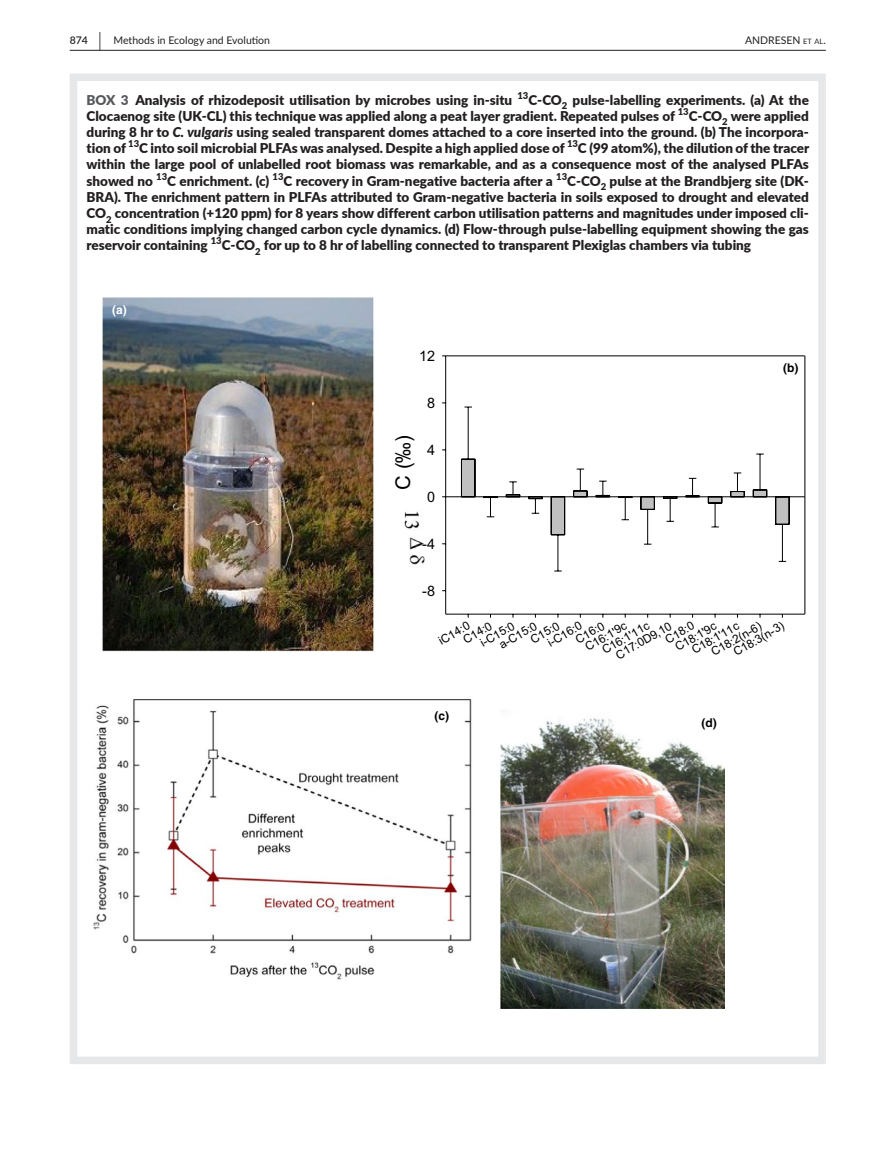
<style>
.page{position:relative;width:893px;height:1174px;background:#fff}
.page>*{position:absolute;margin:0;border:0;box-sizing:border-box;transform-origin:0 0}
.t1{font:20.4px "Arial";color:#000}
.t2{font:14.4px "Arial";color:#000}
.t3{font:900 13.5px/16.2px "Lato";color:#231f20;text-align:justify}
.t4{font:700 12px "Helvetica";color:#000}
.t5{font:700 12px "Helvetica";color:#fff}
.t6{font:11.85px "Arial";color:#000}
.t7{font:10.5px "Lato";color:#231f20}
.t8{font:10.5px "Lato";color:#231f20}
.t9{font:600 10.5px "Lato";color:#231f20}
.t10{font:900 9.45px "Lato";color:#231f20}
.s1{font-size:19.5px}
.s2{font-size:7.35px}
.s3{color:#57585a}
.s4{font-style:italic}
</style>
<div class="page">
<hr style="left:70px;top:50px;width:756px;height:1px;background:#231f20">
<img style="left:94px;top:298px;width:631px;height:710px">
<hr style="left:446px;top:614px;width:359px;height:1px;background:#000">
<hr style="left:446px;top:355px;width:359px;height:1px;background:#000">
<hr style="left:445px;top:356px;width:1px;height:258px;background:#000">
<svg style="left:461px;top:355px;width:344px;height:260px"></svg>
<svg style="left:442px;top:449px;width:363px;height:123px"></svg>
<div style="left:70px;top:73px;width:756px;height:991px;border:8px solid #e6e7e9"></div>
<p class="t9" style="left:70px;top:33px;width:33px">874 <span class="s1">|</span></p>
<p class="t7" style="left:114px;top:33px;width:158px">Methods in Ecology and Evolu on</p>
<p class="t8" style="left:745px;top:33px;width:82px">ANDRESEN <span class="s2">et al</span>.</p>
<p class="t3" style="left:87px;top:91px;width:724px"><span class="s3">BOX 3</span> Analysis of rhizodeposit utilisation by microbes using in-situ <sup>13</sup>C-CO<sub>2</sub> pulse-labelling experiments. (a) At the Clocaenog site (UK-CL) this technique was applied along a peat layer gradient. Repeated pulses of <sup>13</sup>C-CO<sub>2</sub> were applied during 8 hr to <span class="s4">C. vulgaris</span> using sealed transparent domes attached to a core inserted into the ground. (b) The incorpora&shy;tion of <sup>13</sup>C into soil microbial PLFAs was analysed. Despite a high applied dose of</p>
<p class="t10" style="left:567px;top:137px;width:12px">13</p>
<p class="t3" style="left:87px;top:140px;width:724px;text-indent:491px">C (99 atom%), the dilution of the tracer within the large pool of unlabelled root biomass was remarkable, and as a consequence most of the analysed PLFAs showed no <sup>13</sup>C enrichment. (c) <sup>13</sup>C recovery in Gram-negative bacteria after a <sup>13</sup>C-CO<sub>2</sub> pulse at the Brandbjerg site (DK-BRA). The enrichment pattern in PLFAs attributed to Gram-negative bacteria in soils exposed to drought and elevated CO<sub>2</sub> concentration (+120 ppm) for 8 years show different carbon utilisation patterns and magnitudes under imposed cli&shy;matic conditions implying changed carbon cycle dynamics. (d) Flow-through pulse-labelling equipment showing the gas reservoir containing <sup>13</sup>C-CO<sub>2</sub> for up to 8 hr of labelling connected to transparent Plexiglas chambers via tubing</p>
<p class="t5" style="left:112px;top:302px;width:16px">(a)</p>
<p class="t2" style="left:419px;top:346px;width:17px">12</p>
<h1 class="t1" style="left:390px;top:490px;width:56px;rotate:-90deg">C (‰)</h1>
<p class="t2" style="left:427px;top:393px;width:10px">8</p>
<p class="t2" style="left:427px;top:440px;width:10px">4</p>
<p class="t2" style="left:427px;top:487px;width:10px">0</p>
<p class="t2" style="left:422px;top:534px;width:14px">-4</p>
<p class="t2" style="left:422px;top:581px;width:14px">-8</p>
<p class="t4" style="left:783px;top:360px;width:17px">(b)</p>
<p class="t6" style="left:731px;top:646px;width:58px;rotate:-30deg">C18:3(n-3)</p>
<p class="t6" style="left:662px;top:633px;width:33px;rotate:-30deg">C18:0</p>
<p class="t6" style="left:544px;top:637px;width:39px;rotate:-30deg">i-C16:0</p>
<p class="t6" style="left:436px;top:635px;width:36px;rotate:-30deg">iC14:0</p>
<p class="t6" style="left:460px;top:633px;width:33px;rotate:-30deg">C14:0</p>
<p class="t6" style="left:528px;top:633px;width:33px;rotate:-30deg">C15:0</p>
<p class="t6" style="left:572px;top:633px;width:33px;rotate:-30deg">C16:0</p>
<p class="t6" style="left:477px;top:637px;width:39px;rotate:-30deg">i-C15:0</p>
<p class="t6" style="left:708px;top:646px;width:57px;rotate:-30deg">C18:2(n-6)</p>
<p class="t6" style="left:496px;top:639px;width:43px;rotate:-30deg">a-C15:0</p>
<p class="t6" style="left:613px;top:649px;width:64px;rotate:-30deg">C17:0D9,10</p>
<p class="t6" style="left:599px;top:644px;width:54px;rotate:-30deg">C16:1'11c</p>
<p class="t6" style="left:689px;top:644px;width:54px;rotate:-30deg">C18:1'11c</p>
<p class="t6" style="left:582px;top:641px;width:47px;rotate:-30deg">C16:1'9c</p>
<p class="t6" style="left:672px;top:641px;width:47px;rotate:-30deg">C18:1'9c</p>
<p class="t4" style="left:434px;top:708px;width:16px">(c)</p>
<p class="t4" style="left:701px;top:716px;width:17px">(d)</p>
</div>
